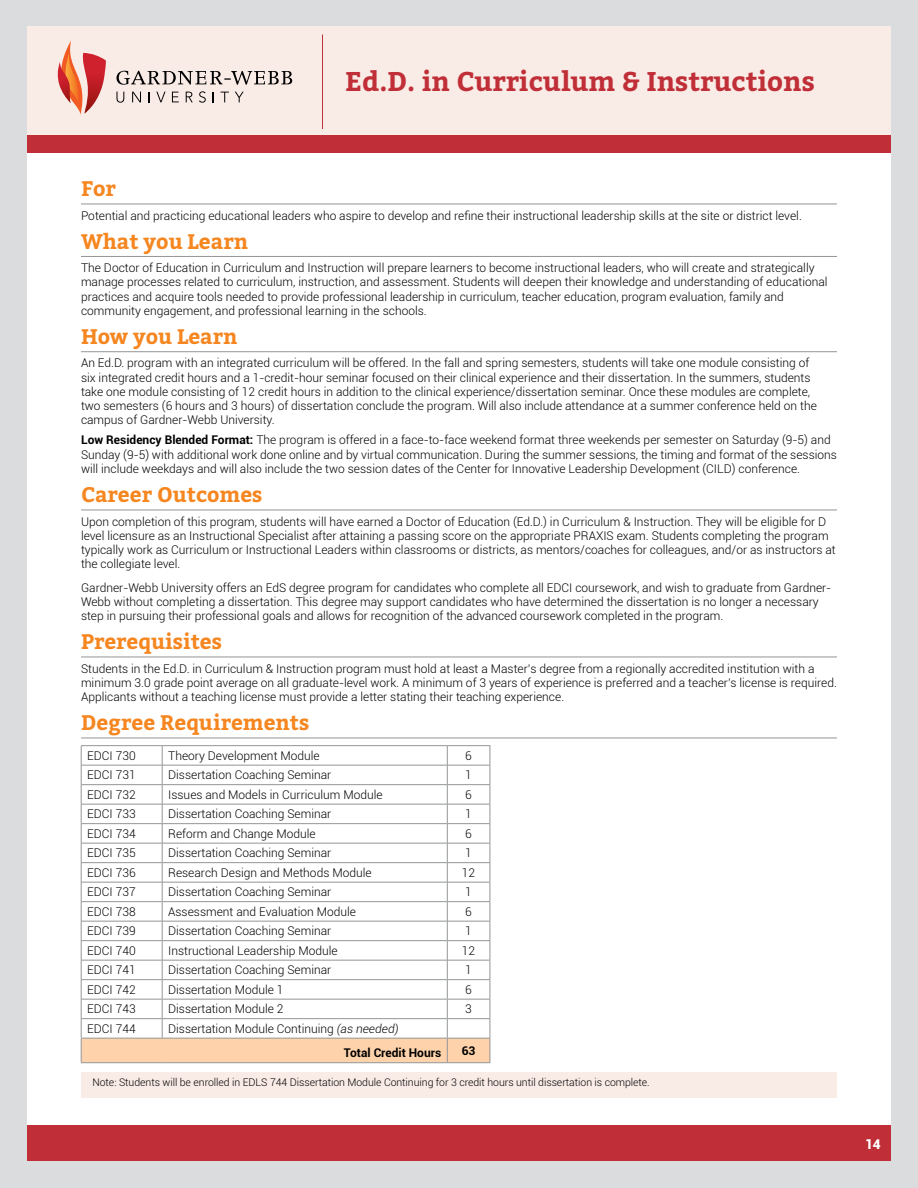
<style>
.page{position:relative;width:918px;height:1188px;background:#fff}
.page>*{position:absolute;margin:0;border:0;box-sizing:border-box;transform-origin:0 0}
.t1{font:700 27px "Bitter";color:#c02f38}
.t2{font:700 21px "Bitter";color:#f6861f}
.t3{font:900 13.5px "Roboto";color:#fff}
.t4{font:300 12px/14.2px "Roboto";color:#000}
.t5{font:700 12px "Roboto";color:#000}
.t6{font:300 10.5px "Roboto";letter-spacing:-.005em;color:#000}
.s1{font-weight:700}
.s2{font-style:italic}
</style>
<div class="page">
<div style="left:27px;top:1125px;width:864px;height:36px;background:#c02f38"></div>
<div style="left:0;top:0;width:918px;height:1188px;border:27px solid #dbdcdd"></div>
<div style="left:27px;top:26px;width:864px;height:118px;background:#f9ebe6"></div>
<div style="left:27px;top:135px;width:864px;height:18px;background:#c02f38"></div>
<hr style="left:322px;top:34px;width:1px;height:95px;background:#c02f38">
<svg style="left:116px;top:92px;width:8px;height:11px"></svg>
<svg style="left:132px;top:92px;width:9px;height:10px"></svg>
<svg style="left:156px;top:92px;width:10px;height:10px"></svg>
<svg style="left:172px;top:92px;width:7px;height:10px"></svg>
<svg style="left:186px;top:92px;width:7px;height:10px"></svg>
<svg style="left:199px;top:91px;width:7px;height:12px"></svg>
<svg style="left:221px;top:92px;width:8px;height:10px"></svg>
<svg style="left:235px;top:92px;width:9px;height:10px"></svg>
<svg style="left:116px;top:71px;width:176px;height:14px"></svg>
<svg style="left:57px;top:41px;width:49px;height:74px"></svg>
<hr style="left:81px;top:204px;width:756px;height:1px;background:#939598">
<hr style="left:81px;top:256px;width:756px;height:1px;background:#939598">
<hr style="left:81px;top:351px;width:756px;height:1px;background:#939598">
<hr style="left:81px;top:510px;width:756px;height:1px;background:#939598">
<hr style="left:81px;top:657px;width:756px;height:1px;background:#939598">
<hr style="left:81px;top:738px;width:756px;height:1px;background:#939598">
<hr style="left:81px;top:745px;width:81px;height:1px;background:#939598">
<hr style="left:162px;top:745px;width:285px;height:1px;background:#939598">
<hr style="left:447px;top:745px;width:43px;height:1px;background:#939598">
<svg style="left:81px;top:746px;width:410px;height:317px"></svg>
<hr style="left:81px;top:1038px;width:81px;height:1px;background:#939598">
<hr style="left:162px;top:1038px;width:285px;height:1px;background:#939598">
<hr style="left:447px;top:1038px;width:43px;height:1px;background:#939598">
<div style="left:81px;top:1072px;width:756px;height:26px;background:#f9ebe6"></div>
<h1 class="t1" style="left:345px;top:64px;width:471px">Ed.D. in Curriculum &amp; Instructions</h1>
<h2 class="t2" style="left:81px;top:175px;width:36px">For</h2>
<p class="t4" style="left:81px;top:208px;width:722px">Potential and practicing educational leaders who aspire to develop and refine their instructional leadership skills at the site or district level.</p>
<h2 class="t2" style="left:81px;top:228px;width:169px">What you Learn</h2>
<p class="t4" style="left:81px;top:260px;width:748px">The Doctor of Education in Curriculum and Instruction will prepare learners to become instructional leaders, who will create and strategically manage processes related to curriculum, instruction, and assessment. Students will deepen their knowledge and understanding of educational practices and acquire tools needed to provide professional leadership in curriculum, teacher education, program evaluation, family and community engagement, and professional learning in the schools.</p>
<h2 class="t2" style="left:81px;top:323px;width:158px">How you Learn</h2>
<p class="t4" style="left:81px;top:355px;width:737px">An Ed.D. program with an integrated curriculum will be offered. In the fall and spring semesters, students will take one module consisting of six integrated credit hours and a 1-credit-hour seminar focused on their clinical experience and their dissertation. In the summers, students take one module consisting of 12 credit hours in addition to the clinical experience/dissertation seminar. Once these modules are complete, two semesters (6 hours and 3 hours) of dissertation conclude the program. Will also include attendance at a summer conference held on the campus of Gardner-Webb University.</p>
<p class="t4" style="left:81px;top:433px;width:758px"><span class="s1">Low Residency Blended Format:</span> The program is offered in a face-to-face weekend format three weekends per semester on Saturday (9-5) and<br>Sunday (9-5) with additional work done online and by virtual communication. During the summer sessions, the timing and format of the sessions will include weekdays and will also include the two session dates of the Center for Innovative Leadership Development (CILD) conference.</p>
<h2 class="t2" style="left:81px;top:481px;width:183px">Career Outcomes</h2>
<p class="t4" style="left:81px;top:514px;width:756px">Upon completion of this program, students will have earned a Doctor of Education (Ed.D.) in Curriculum &amp; Instruction. They will be eligible for D level licensure as an Instructional Specialist after attaining a passing score on the appropriate PRAXIS exam. Students completing the program typically work as Curriculum or Instructional Leaders within classrooms or districts, as mentors/coaches for colleagues, and/or as instructors at the collegiate level.</p>
<p class="t4" style="left:81px;top:580px;width:752px">Gardner-Webb University offers an EdS degree program for candidates who complete all EDCI coursework, and wish to graduate from Gardner-<br>Webb without completing a dissertation. This degree may support candidates who have determined the dissertation is no longer a necessary step in pursuing their professional goals and allows for recognition of the advanced coursework completed in the program.</p>
<h2 class="t2" style="left:81px;top:628px;width:142px">Prerequisites</h2>
<p class="t4" style="left:81px;top:661px;width:757px">Students in the Ed.D. in Curriculum &amp; Instruction program must hold at least a Master’s degree from a regionally accredited institution with a minimum 3.0 grade point average on all graduate-level work. A minimum of 3 years of experience is preferred and a teacher’s license is required.<br>Applicants without a teaching license must provide a letter stating their teaching experience.</p>
<h2 class="t2" style="left:81px;top:709px;width:230px">Degree Requirements</h2>
<p class="t4" style="left:87px;top:748px;width:50px">EDCI 730</p>
<p class="t4" style="left:168px;top:748px;width:153px">Theory Development Module</p>
<p class="t4" style="left:465px;top:748px;width:8px">6</p>
<p class="t4" style="left:87px;top:768px;width:50px">EDCI 731</p>
<p class="t4" style="left:168px;top:768px;width:165px">Dissertation Coaching Seminar</p>
<p class="t4" style="left:465px;top:768px;width:8px">1</p>
<p class="t4" style="left:87px;top:787px;width:50px">EDCI 732</p>
<p class="t4" style="left:168px;top:787px;width:216px">Issues and Models in Curriculum Module</p>
<p class="t4" style="left:465px;top:787px;width:8px">6</p>
<p class="t4" style="left:87px;top:807px;width:50px">EDCI 733</p>
<p class="t4" style="left:168px;top:807px;width:165px">Dissertation Coaching Seminar</p>
<p class="t4" style="left:465px;top:807px;width:8px">1</p>
<p class="t4" style="left:87px;top:826px;width:50px">EDCI 734</p>
<p class="t4" style="left:168px;top:826px;width:149px">Reform and Change Module</p>
<p class="t4" style="left:465px;top:826px;width:8px">6</p>
<p class="t4" style="left:87px;top:846px;width:50px">EDCI 735</p>
<p class="t4" style="left:168px;top:846px;width:165px">Dissertation Coaching Seminar</p>
<p class="t4" style="left:465px;top:846px;width:8px">1</p>
<p class="t4" style="left:87px;top:865px;width:50px">EDCI 736</p>
<p class="t4" style="left:168px;top:865px;width:205px">Research Design and Methods Module</p>
<p class="t4" style="left:462px;top:865px;width:15px">12</p>
<p class="t4" style="left:87px;top:885px;width:50px">EDCI 737</p>
<p class="t4" style="left:168px;top:885px;width:165px">Dissertation Coaching Seminar</p>
<p class="t4" style="left:465px;top:885px;width:8px">1</p>
<p class="t4" style="left:87px;top:904px;width:50px">EDCI 738</p>
<p class="t4" style="left:168px;top:904px;width:189px">Assessment and Evaluation Module</p>
<p class="t4" style="left:465px;top:904px;width:8px">6</p>
<p class="t4" style="left:87px;top:924px;width:50px">EDCI 739</p>
<p class="t4" style="left:168px;top:924px;width:165px">Dissertation Coaching Seminar</p>
<p class="t4" style="left:465px;top:924px;width:8px">1</p>
<p class="t4" style="left:87px;top:943px;width:50px">EDCI 740</p>
<p class="t4" style="left:168px;top:943px;width:171px">Instructional Leadership Module</p>
<p class="t4" style="left:462px;top:943px;width:15px">12</p>
<p class="t4" style="left:87px;top:963px;width:50px">EDCI 741</p>
<p class="t4" style="left:168px;top:963px;width:165px">Dissertation Coaching Seminar</p>
<p class="t4" style="left:465px;top:963px;width:8px">1</p>
<p class="t4" style="left:87px;top:982px;width:50px">EDCI 742</p>
<p class="t4" style="left:168px;top:982px;width:117px">Dissertation Module 1</p>
<p class="t4" style="left:465px;top:982px;width:8px">6</p>
<p class="t4" style="left:87px;top:1002px;width:50px">EDCI 743</p>
<p class="t4" style="left:168px;top:1002px;width:117px">Dissertation Module 2</p>
<p class="t4" style="left:465px;top:1002px;width:8px">3</p>
<p class="t4" style="left:87px;top:1021px;width:50px">EDCI 744</p>
<p class="t4" style="left:344px;top:1016px;width:99px;line-height:23.9px;text-indent:-176px">Dissertation Module Continuing <span class="s2">(as needed)<br></span><span class="s1">Total Credit Hours</span></p>
<p class="t5" style="left:462px;top:1042px;width:15px">63</p>
<p class="t6" style="left:92px;top:1075px;width:559px">Note: Students will be enrolled in EDLS 744 Dissertation Module Continuing for 3 credit hours until dissertation is complete.</p>
<p class="t3" style="left:865px;top:1134px;width:17px">14</p>
</div>
